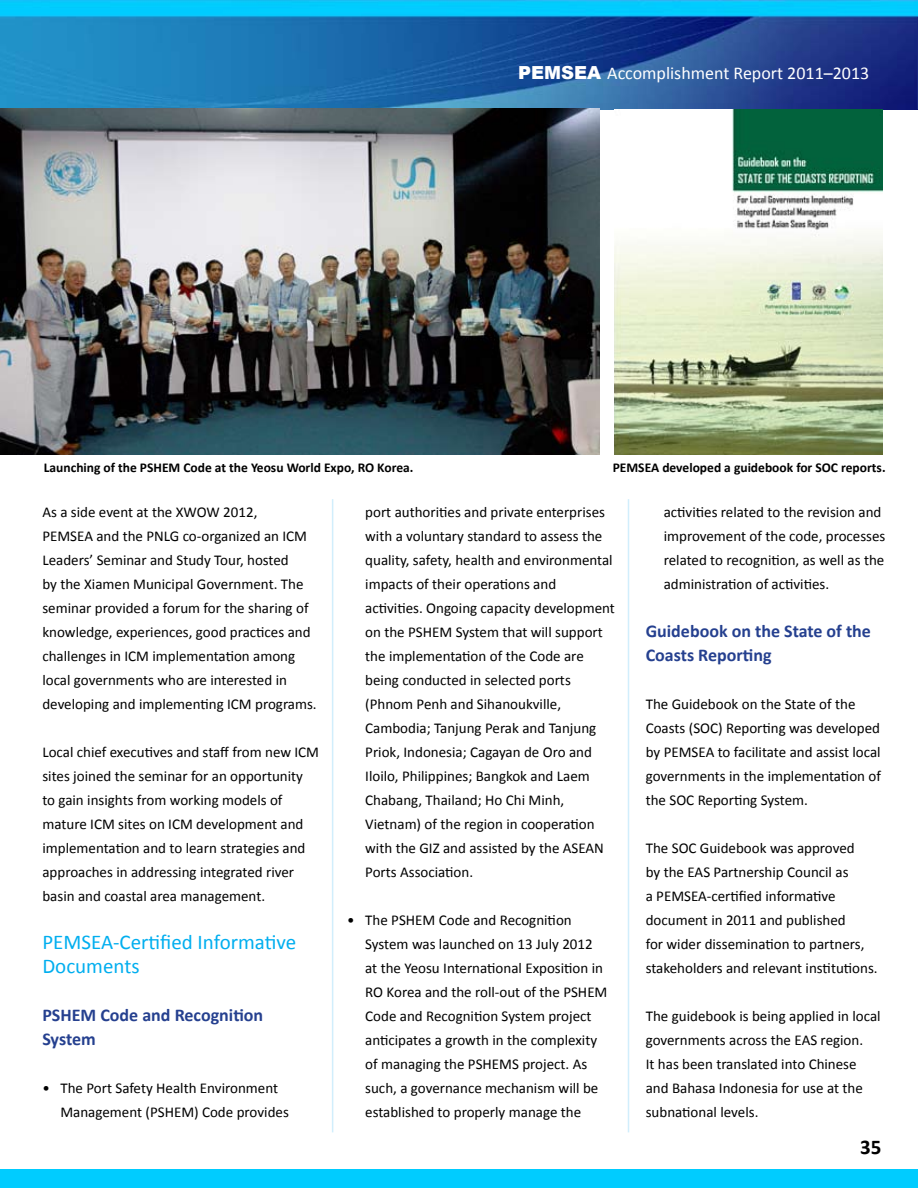
<style>
.page{position:relative;width:918px;height:1188px;background:#fff}
.page>*{position:absolute;margin:0;border:0;box-sizing:border-box;transform-origin:0 0}
.t1{font:21px/24px "Calibri";color:#00aeef}
.t2{font:700 21px "Calibri";color:#000}
.t3{font:700 18px/24px "Calibri";color:#25408f}
.t4{font:18px "Calibri";color:#fff}
.t5{font:15px/24px "Calibri";color:#000}
.t6{font:700 13.5px "Calibri";color:#000}
.s1{font-family:"Arial";font-weight:900}
</style>
<div class="page">
<div style="left:0;top:1169px;width:918px;height:19px;background:#0cf"></div>
<img style="left:0;top:0;width:918px;height:109px">
<hr style="left:917px;top:17px;width:1px;height:92px;background:#18287f">
<img style="left:1px;top:109px;width:599px;height:346px">
<img style="left:614px;top:110px;width:269px;height:345px">
<hr style="left:332px;top:499px;width:1px;height:633px;background:#d1eefc">
<hr style="left:628px;top:499px;width:1px;height:633px;background:#d1eefc">
<p class="t4" style="left:518px;top:61px;width:352px"><span class="s1">PEMSEA</span> Accomplishment Report 2011–2013</p>
<p class="t6" style="left:44px;top:459px;width:371px">Launching of the PSHEM Code at the Yeosu World Expo, RO Korea.</p>
<p class="t6" style="left:613px;top:459px;width:274px">PEMSEA developed a guidebook for SOC reports.</p>
<p class="t5" style="left:42px;top:500px;width:276px">As a side event at the XWOW 2012,<br>PEMSEA and the PNLG co-organized an ICM Leaders’ Seminar and Study Tour, hosted<br>by the Xiamen Municipal Government. The seminar provided a forum for the sharing of knowledge, experiences, good practices and challenges in ICM implementation among local governments who are interested in developing and implementing ICM programs.</p>
<p class="t5" style="left:42px;top:740px;width:278px">Local chief executives and staff from new ICM sites joined the seminar for an opportunity to gain insights from working models of mature ICM sites on ICM development and implementation and to learn strategies and approaches in addressing integrated river basin and coastal area management.</p>
<h1 class="t1" style="left:42px;top:930px;width:255px">PEMSEA-Certified Informative<br>Documents</h1>
<p class="t3" style="left:42px;top:1003px;width:222px">PSHEM Code and Recognition<br>System</p>
<p class="t5" style="left:60px;top:1076px;width:230px;text-indent:-18px">• The Port Safety Health Environment<br>Management (PSHEM) Code provides</p>
<p class="t5" style="left:365px;top:500px;width:251px">port authorities and private enterprises with a voluntary standard to assess the quality, safety, health and environmental impacts of their operations and activities. Ongoing capacity development on the PSHEM System that will support the implementation of the Code are being conducted in selected ports (Phnom Penh and Sihanoukville, Cambodia; Tanjung Perak and Tanjung Priok, Indonesia; Cagayan de Oro and Iloilo, Philippines; Bangkok and Laem Chabang, Thailand; Ho Chi Minh, Vietnam) of the region in cooperation with the GIZ and assisted by the ASEAN Ports Association.</p>
<p class="t5" style="left:365px;top:908px;width:244px;text-indent:-18px">• The PSHEM Code and Recognition System was launched on 13 July 2012 at the Yeosu International Exposition in RO Korea and the roll-out of the PSHEM Code and Recognition System project anticipates a growth in the complexity of managing the PSHEMS project. As such, a governance mechanism will be established to properly manage the</p>
<p class="t5" style="left:664px;top:500px;width:223px">activities related to the revision and improvement of the code, processes related to recognition, as well as the administration of activities.</p>
<p class="t3" style="left:646px;top:619px;width:227px">Guidebook on the State of the<br>Coasts Reporting</p>
<p class="t5" style="left:646px;top:692px;width:237px">The Guidebook on the State of the Coasts (SOC) Reporting was developed by PEMSEA to facilitate and assist local governments in the implementation of the SOC Reporting System.</p>
<p class="t5" style="left:646px;top:836px;width:233px">The SOC Guidebook was approved<br>by the EAS Partnership Council as<br>a PEMSEA-certified informative document in 2011 and published<br>for wider dissemination to partners, stakeholders and relevant institutions.</p>
<p class="t5" style="left:646px;top:1004px;width:236px">The guidebook is being applied in local governments across the EAS region.<br>It has been translated into Chinese and Bahasa Indonesia for use at the subnational levels.</p>
<h1 class="t2" style="left:860px;top:1134px;width:23px">35</h1>
</div>
